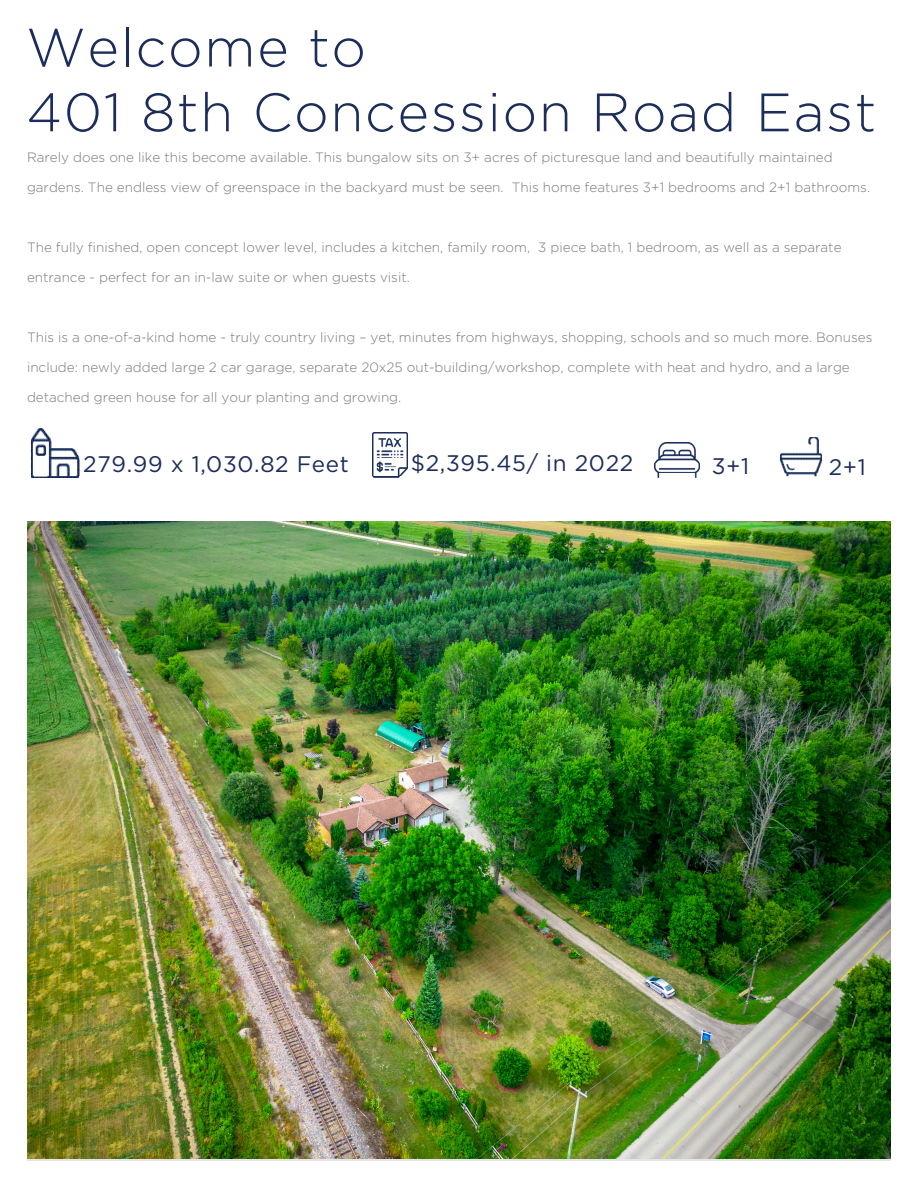
<style>
.page{position:relative;width:918px;height:1188px;background:#fff}
.page>*{position:absolute;margin:0;border:0;box-sizing:border-box;transform-origin:0 0}
.t1{font:300 54px "Gotham HTF";letter-spacing:.03em;color:#1c2d5b}
.t2{font:22.5px "Gotham HTF";letter-spacing:.03em;color:#1c2d5b}
.t3{font:300 13.5px "Gotham HTF";color:#78797a}
</style>
<div class="page">
<img style="left:31px;top:428px;width:49px;height:49px">
<img style="left:373px;top:432px;width:35px;height:45px">
<img style="left:654px;top:443px;width:46px;height:34px">
<img style="left:780px;top:437px;width:42px;height:40px">
<img style="left:27px;top:521px;width:864px;height:638px">
<p class="t1" style="left:26px;top:18px;width:341px">Welcome to</p>
<p class="t1" style="left:26px;top:83px;width:852px">401 8th Concession Road East</p>
<p class="t3" style="left:27px;top:150px;width:807px">Rarely does one like this become available. This bungalow sits on 3+ acres of picturesque land and beautifully maintained</p>
<p class="t3" style="left:27px;top:180px;width:845px">gardens. The endless view of greenspace in the backyard must be seen. This home features 3+1 bedrooms and 2+1 bathrooms.</p>
<p class="t3" style="left:27px;top:240px;width:816px">The fully finished, open concept lower level, includes a kitchen, family room, 3 piece bath, 1 bedroom, as well as a separate</p>
<p class="t3" style="left:27px;top:270px;width:384px">entrance - perfect for an in-law suite or when guests visit.</p>
<p class="t3" style="left:27px;top:330px;width:847px">This is a one-of-a-kind home - truly country living – yet, minutes from highways, shopping, schools and so much more. Bonuses</p>
<p class="t3" style="left:27px;top:360px;width:824px">include: newly added large 2 car garage, separate 20x25 out-building/workshop, complete with heat and hydro, and a large</p>
<p class="t3" style="left:27px;top:390px;width:376px">detached green house for all your planting and growing.</p>
<p class="t2" style="left:83px;top:452px;width:267px">279.99 x 1,030.82 Feet</p>
<p class="t2" style="left:411px;top:451px;width:224px">$2,395.45/ in 2022</p>
<p class="t2" style="left:712px;top:453px;width:39px">3+1</p>
<p class="t2" style="left:829px;top:455px;width:39px">2+1</p>
</div>
